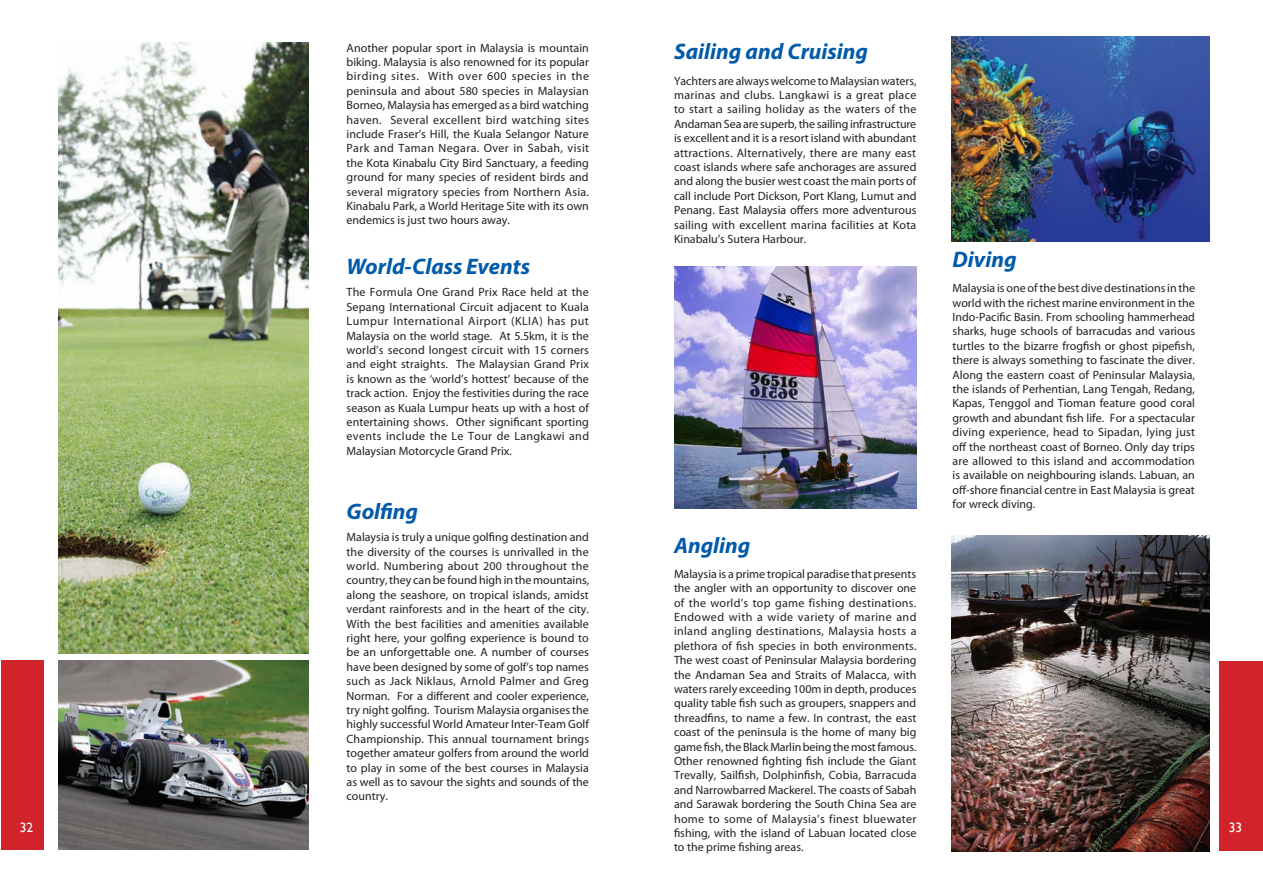
<style>
.page{position:relative;width:1263px;height:893px;background:#fff}
.page>*{position:absolute;margin:0;border:0;box-sizing:border-box;transform-origin:0 0}
.t1{font:italic 700 22.5px "Myriad Pro";color:#015aaa}
.t2{font:13.5px "Gill Sans";color:#fff}
.Body_text{font:12px/14.4px "Myriad Pro";color:#231f20;text-align:justify}
</style>
<div class="page">
<div style="left:1px;top:660px;width:43px;height:190px;background:#d1232a"></div>
<div style="left:1219px;top:661px;width:44px;height:189px;background:#d1232a"></div>
<img style="left:58px;top:43px;width:250px;height:611px">
<img style="left:58px;top:660px;width:250px;height:189px">
<img style="left:674px;top:266px;width:242px;height:242px">
<img style="left:951px;top:36px;width:259px;height:205px">
<img style="left:951px;top:536px;width:259px;height:316px">
<p class="Body_text" style="left:347px;top:40px;width:244px">Another popular sport in Malaysia is mountain biking. Malaysia is also renowned for its popular birding sites. With over 600 species in the peninsula and about 580 species in Malaysian Borneo, Malaysia has emerged as a bird watching haven. Several excellent bird watching sites include Fraser’s Hill, the Kuala Selangor Nature Park and Taman Negara. Over in Sabah, visit the Kota Kinabalu City Bird Sanctuary, a feeding ground for many species of resident birds and several migratory species from Northern Asia.<br>Kinabalu Park, a World Heritage Site with its own endemics is just two hours away.</p>
<p class="t1" style="left:347px;top:252px;width:185px">World-Class Events</p>
<p class="Body_text" style="left:347px;top:285px;width:244px">The Formula One Grand Prix Race held at the Sepang International Circuit adjacent to Kuala Lumpur International Airport (KLIA) has put Malaysia on the world stage. At 5.5km, it is the world’s second longest circuit with 15 corners and eight straights. The Malaysian Grand Prix is known as the ‘world’s hottest’ because of the track action. Enjoy the festivities during the race season as Kuala Lumpur heats up with a host of entertaining shows. Other significant sporting events include the Le Tour de Langkawi and Malaysian Motorcycle Grand Prix.</p>
<p class="t1" style="left:347px;top:497px;width:73px">Golfing</p>
<p class="t1" style="left:674px;top:37px;width:196px">Sailing and Cruising</p>
<p class="Body_text" style="left:674px;top:73px;width:244px">Yachters are always welcome to Malaysian waters, marinas and clubs. Langkawi is a great place to start a sailing holiday as the waters of the Andaman Sea are superb, the sailing infrastructure is excellent and it is a resort island with abundant attractions. Alternatively, there are many east coast islands where safe anchorages are assured and along the busier west coast the main ports of call include Port Dickson, Port Klang, Lumut and Penang. East Malaysia offers more adventurous sailing with excellent marina facilities at Kota Kinabalu’s Sutera Harbour.</p>
<p class="t1" style="left:952px;top:245px;width:66px">Diving</p>
<p class="Body_text" style="left:952px;top:281px;width:244px">Malaysia is one of the best dive destinations in the world with the richest marine environment in the Indo-Pacific Basin. From schooling hammerhead sharks, huge schools of barracudas and various turtles to the bizarre frogfish or ghost pipefish, there is always something to fascinate the diver.<br>Along the eastern coast of Peninsular Malaysia, the islands of Perhentian, Lang Tengah, Redang, Kapas, Tenggol and Tioman feature good coral growth and abundant fish life. For a spectacular diving experience, head to Sipadan, lying just off the northeast coast of Borneo. Only day trips are allowed to this island and accommodation is available on neighbouring islands. Labuan, an off-shore financial centre in East Malaysia is great for wreck diving.</p>
<p class="Body_text" style="left:347px;top:530px;width:244px">Malaysia is truly a unique golfing destination and the diversity of the courses is unrivalled in the world. Numbering about 200 throughout the country, they can be found high in the mountains, along the seashore, on tropical islands, amidst verdant rainforests and in the heart of the city.<br>With the best facilities and amenities available right here, your golfing experience is bound to be an unforgettable one. A number of courses have been designed by some of golf’s top names such as Jack Niklaus, Arnold Palmer and Greg Norman. For a different and cooler experience, try night golfing. Tourism Malaysia organises the highly successful World Amateur Inter-Team Golf Championship. This annual tournament brings together amateur golfers from around the world to play in some of the best courses in Malaysia as well as to savour the sights and sounds of the country.</p>
<p class="t1" style="left:674px;top:530px;width:78px">Angling</p>
<p class="Body_text" style="left:674px;top:566px;width:244px">Malaysia is a prime tropical paradise that presents the angler with an opportunity to discover one of the world’s top game fishing destinations.<br>Endowed with a wide variety of marine and inland angling destinations, Malaysia hosts a plethora of fish species in both environments.<br>The west coast of Peninsular Malaysia bordering the Andaman Sea and Straits of Malacca, with waters rarely exceeding 100m in depth, produces quality table fish such as groupers, snappers and threadfins, to name a few. In contrast, the east coast of the peninsula is the home of many big game fish, the Black Marlin being the most famous.<br>Other renowned fighting fish include the Giant Trevally, Sailfish, Dolphinfish, Cobia, Barracuda and Narrowbarred Mackerel. The coasts of Sabah and Sarawak bordering the South China Sea are home to some of Malaysia’s finest bluewater fishing, with the island of Labuan located close to the prime fishing areas.</p>
<p class="t2" style="left:20px;top:820px;width:15px">32</p>
<p class="t2" style="left:1229px;top:820px;width:15px">33</p>
</div>
